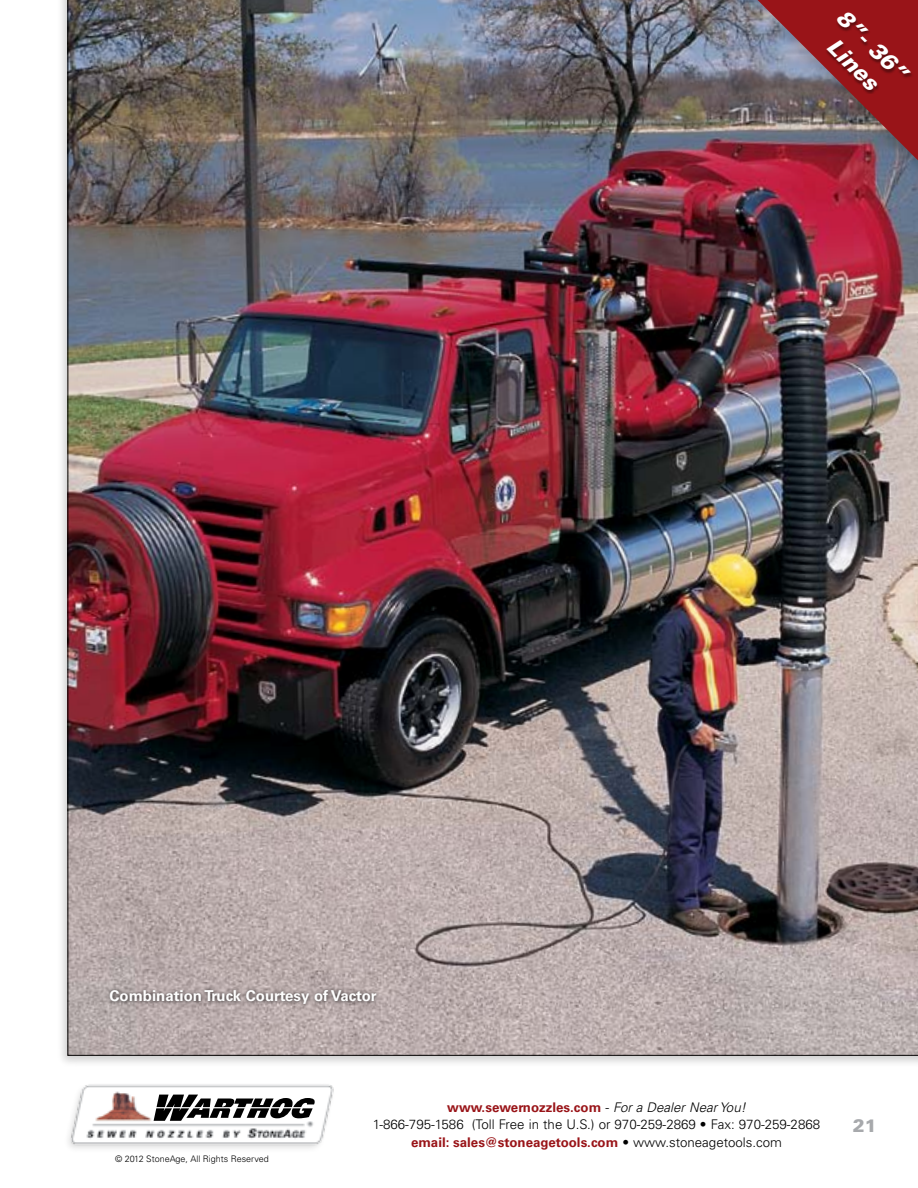
<style>
.page{position:relative;width:918px;height:1188px;background:#fff}
.page>*{position:absolute;margin:0;border:0;box-sizing:border-box;transform-origin:0 0}
.t1{font:italic 900 22.5px/27px "Univers LT Std";color:#fff;text-align:center}
.t2{font:900 18px "Univers LT Std";color:#a7a9ac}
.t3{font:700 15px "Univers LT Std";color:#fff}
.t4{font:300 13.35px/17.7px "Univers LT Std";color:#000;text-align:center}
.t5{font:300 9px "Univers LT Std";color:#000}
.s1{font-weight:700;color:#991418}
.s2{font-style:italic}
</style>
<div class="page">
<img style="left:68px;top:1084px;width:266px;height:65px">
<svg style="left:154px;top:1095px;width:162px;height:26px"></svg>
<div style="left:56px;top:0;width:862px;height:1067px;background:#000;opacity:.2"></div>
<img style="left:68px;top:0;width:850px;height:1056px">
<div style="left:105px;top:986px;width:275px;height:23px;background:#000;opacity:.75"></div>
<div style="left:733px;top:0;width:185px;height:189px;background:#000;opacity:.15"></div>
<img style="left:758px;top:0;width:160px;height:160px">
<div style="left:825px;top:13px;width:88px;height:81px;background:#000;opacity:.4"></div>
<p class="t3" style="left:110px;top:987px;width:269px">Combination Truck Courtesy of Vactor</p>
<h1 class="t1" style="left:850px;top:4px;width:92px;rotate:45deg">8”- 36”<br>Lines</h1>
<p class="t5" style="left:115px;top:1153px;width:155px">© 2012 StoneAge, All Rights Reserved</p>
<p class="t4" style="left:373px;top:1098px;width:449px"><span class="s1">www.sewernozzles.com</span> - <span class="s2">For a Dealer Near You!<br></span>1-866-795-1586 (Toll Free in the U.S.) or 970-259-2869 • Fax: 970-259-2868 <span class="s1">email: sales@stoneagetools.com</span> • www.stoneagetools.com</p>
<h2 class="t2" style="left:853px;top:1114px;width:26px">21</h2>
</div>
